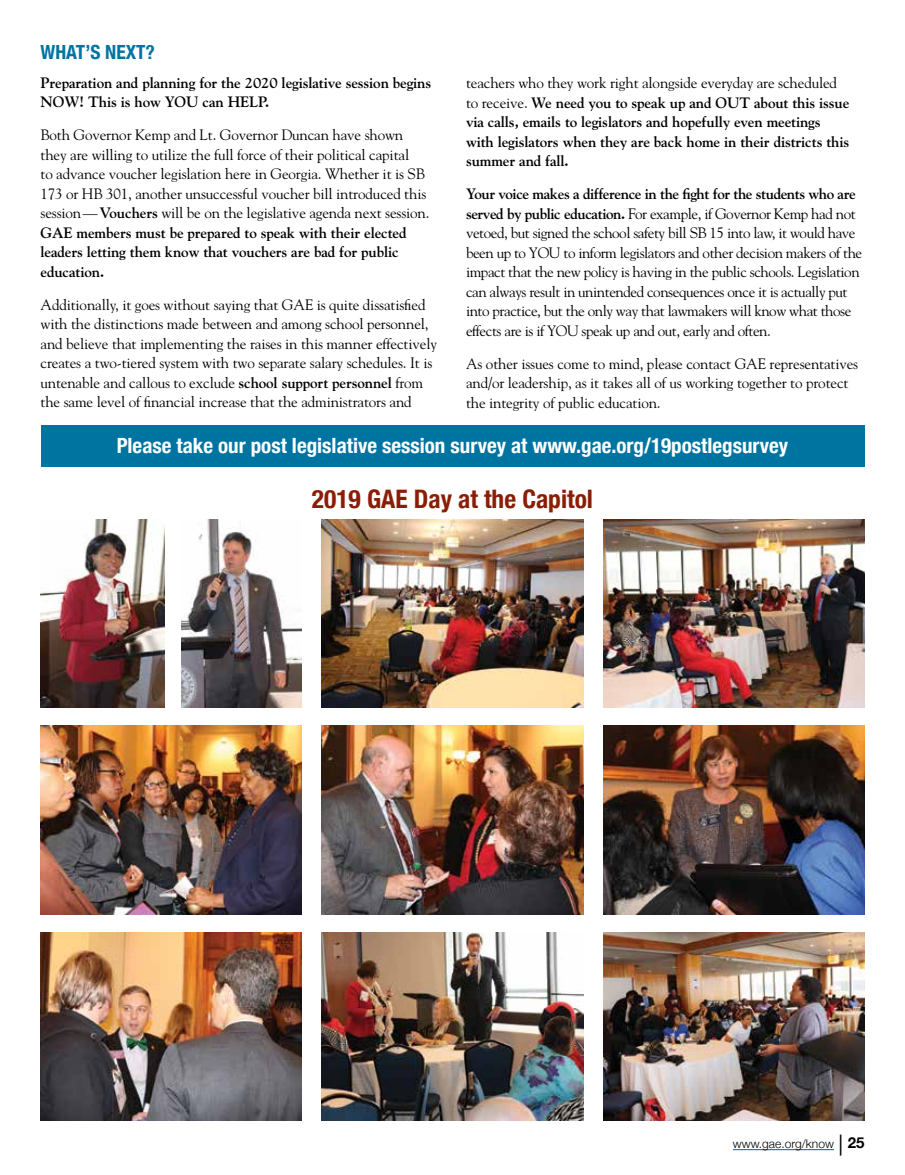
<style>
.page{position:relative;width:905px;height:1175px;background:#fff}
.page>*{position:absolute;margin:0;border:0;box-sizing:border-box;transform-origin:0 0}
.t1{font:700 condensed 25.5px "Helvetica Neue";color:#8a1d03}
.t2{font:700 condensed 21px "Helvetica Neue";color:#fff}
.t3{font:700 condensed 19.5px "Helvetica Neue";color:#0074a0}
.t4{font:15px/19.5px "Goudy";letter-spacing:-.01em;color:#000}
.t5{font:15px/19.5px "Goudy";letter-spacing:-.03em;color:#000}
.t6{font:700 15px/19.5px "Goudy";letter-spacing:-.01em;color:#000}
.t7{font:300 12px "Helvetica Neue";color:#000}
.s1{font-weight:700}
.s2{font-weight:400}
.s3{font-weight:400;font-size:21px}
.s4{font-weight:700;font-size:15px}
</style>
<div class="page">
<div style="left:40px;top:425px;width:824px;height:41px;background:#0074a0"></div>
<img style="left:322px;top:519px;width:261px;height:189px">
<img style="left:40px;top:519px;width:124px;height:189px">
<img style="left:603px;top:519px;width:261px;height:189px">
<img style="left:41px;top:726px;width:261px;height:188px">
<img style="left:322px;top:726px;width:261px;height:188px">
<img style="left:603px;top:726px;width:261px;height:188px">
<img style="left:40px;top:932px;width:262px;height:188px">
<img style="left:322px;top:932px;width:261px;height:188px">
<img style="left:603px;top:932px;width:261px;height:188px">
<img style="left:182px;top:519px;width:120px;height:189px">
<hr style="left:733px;top:1149px;width:100px;height:1px;background:#005daa">
<h3 class="t3" style="left:40px;top:36px;width:116px">WHAT’S NEXT?</h3>
<p class="t6" style="left:40px;top:73px;width:392px">Preparation and planning for the 2020 legislative session begins<br>NOW! This is how YOU can HELP.</p>
<p class="t4" style="left:40px;top:125px;width:390px">Both Governor Kemp and Lt. Governor Duncan have shown they are willing to utilize the full force of their political capital<br>to advance voucher legislation here in Georgia. Whether it is SB 173 or HB 301, another unsuccessful voucher bill introduced this session—<span class="s1">Vouchers</span> will be on the legislative agenda next session.<br><span class="s1">GAE members must be prepared to speak with their elected leaders letting them know that vouchers are bad for public education.</span></p>
<p class="t4" style="left:40px;top:294px;width:398px">Additionally, it goes without saying that GAE is quite dissatisfied with the distinctions made between and among school personnel, and believe that implementing the raises in this manner effectively creates a two-tiered system with two separate salary schedules. It is untenable and callous to exclude <span class="s1">school support personnel</span> from the same level of financial increase that the administrators and</p>
<p class="t6" style="left:466px;top:73px;width:385px"><span class="s2">teachers who they work right alongside everyday are scheduled to receive.</span> We need you to speak up and OUT about this issue via calls, emails to legislators and hopefully even meetings with legislators when they are back home in their districts this summer and fall.</p>
<p class="t5" style="left:466px;top:184px;width:397px"><span class="s1">Your voice makes a difference in the fight for the students who are served by public education.</span> For example, if Governor Kemp had not vetoed, but signed the school safety bill SB 15 into law, it would have been up to YOU to inform legislators and other decision makers of the impact that the new policy is having in the public schools. Legislation can always result in unintended consequences once it is actually put into practice, but the only way that lawmakers will know what those effects are is if YOU speak up and out, early and often.</p>
<p class="t4" style="left:466px;top:353px;width:394px">As other issues come to mind, please contact GAE representatives and/or leadership, as it takes all of us working together to protect the integrity of public education.</p>
<h2 class="t2" style="left:117px;top:428px;width:673px">Please take our post legislative session survey at www.gae.org/19postlegsurvey</h2>
<h1 class="t1" style="left:312px;top:477px;width:283px">2019 GAE Day at the Capitol</h1>
<p class="t7" style="left:733px;top:1134px;width:133px">www.gae.org/know <span class="s3">|</span> <span class="s4">25</span></p>
</div>
